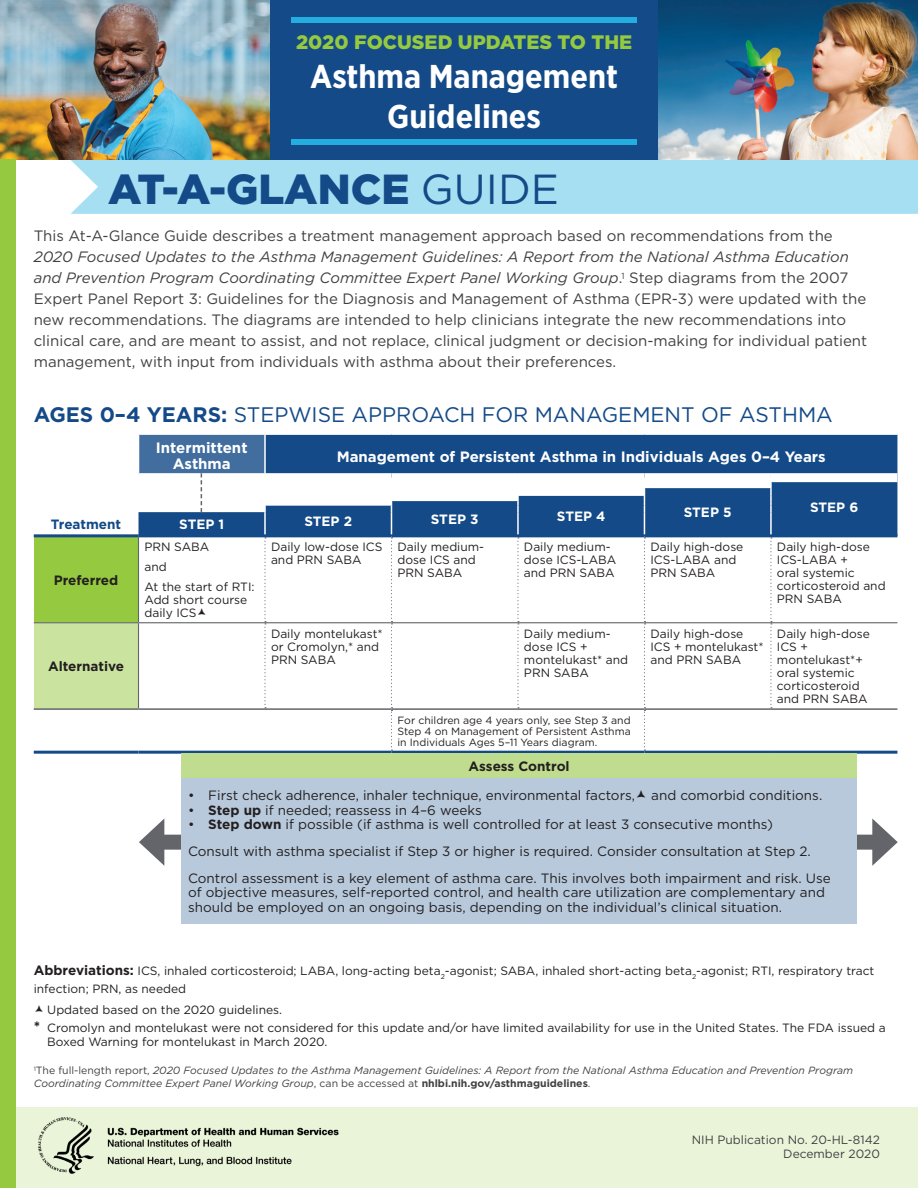
<style>
.page{position:relative;width:918px;height:1188px;background:#fff}
.page>*{position:absolute;margin:0;border:0;box-sizing:border-box;transform-origin:0 0}
.t1{font:900 42px "Gotham";color:#134a87}
.t2{font:700 33px/39.6px "Gotham Narrow";color:#fff;text-align:center}
.t3{font:21px "Gotham";color:#134a87}
.t4{font:900 19.5px "Gotham";color:#95c940}
.t5{font:15px/21px "Gotham";color:#414042}
.t6{font:700 15px/16.2px "Gotham";color:#fff;text-align:center}
.t7{font:700 15px "Gotham";color:#231f20}
.t8{font:13.5px/14.5px "Gotham";color:#231f20}
.t9{font:700 13.5px "Gotham";color:#231f20}
.t10{font:700 13.5px "Gotham";color:#fff}
.t11{font:700 13.5px "Gotham";color:#134a87}
.t12{font:12px/12.9px "Gotham";color:#231f20}
.t13{font:12px "Gotham";color:#414042}
.t14{font:italic 10.5px/12.6px "Gotham";color:#414042}
.t15{font:10.5px/11.4px "Gotham";color:#231f20;text-align:justify}
.s1{font-weight:400}
.s2{font-style:italic}
.s3{font-weight:700}
.s4{font-weight:700;font-size:13.5px}
.s5{font-style:normal}
.s6{font-weight:700;font-style:normal}
</style>
<div class="page">
<div style="left:70px;top:160px;width:848px;height:54px;background:#a7dff2"></div>
<div style="left:0;top:1107px;width:918px;height:81px;background:#eaf4d9"></div>
<div style="left:270px;top:0;width:388px;height:160px;background:#134a87"></div>
<img style="left:0;top:0;width:270px;height:160px">
<img style="left:658px;top:0;width:260px;height:160px">
<div style="left:291px;top:17px;width:346px;height:6px;background:#24aedf"></div>
<div style="left:291px;top:139px;width:346px;height:6px;background:#24aedf"></div>
<div style="left:0;top:160px;width:16px;height:1028px;background:#95c940"></div>
<div style="left:855px;top:835px;width:27px;height:15px;background:#63656a"></div>
<svg style="left:872px;top:818px;width:26px;height:48px"></svg>
<div style="left:154px;top:835px;width:27px;height:15px;background:#63656a"></div>
<svg style="left:139px;top:819px;width:25px;height:47px"></svg>
<svg style="left:139px;top:435px;width:758px;height:99px;background:#2c5d93"></svg>
<svg style="left:517px;top:537px;width:2px;height:171px"></svg>
<svg style="left:770px;top:537px;width:2px;height:171px"></svg>
<hr style="left:391px;top:622px;width:127px;height:1px;background:#63656a">
<hr style="left:518px;top:622px;width:126px;height:1px;background:#63656a">
<hr style="left:644px;top:622px;width:127px;height:1px;background:#63656a">
<hr style="left:771px;top:622px;width:126px;height:1px;background:#63656a">
<hr style="left:34px;top:751px;width:105px;height:3px;background:#134a87">
<hr style="left:139px;top:751px;width:126px;height:3px;background:#134a87">
<hr style="left:391px;top:534px;width:127px;height:3px;background:#134a87">
<hr style="left:518px;top:534px;width:126px;height:3px;background:#134a87">
<hr style="left:644px;top:534px;width:127px;height:3px;background:#134a87">
<hr style="left:265px;top:751px;width:126px;height:3px;background:#134a87">
<hr style="left:391px;top:751px;width:127px;height:3px;background:#134a87">
<hr style="left:518px;top:751px;width:126px;height:3px;background:#134a87">
<hr style="left:644px;top:751px;width:127px;height:3px;background:#134a87">
<hr style="left:771px;top:534px;width:126px;height:3px;background:#134a87">
<hr style="left:771px;top:751px;width:126px;height:3px;background:#134a87">
<hr style="left:264px;top:435px;width:2px;height:38px;background:#fff">
<svg style="left:770px;top:482px;width:2px;height:30px"></svg>
<hr style="left:770px;top:512px;width:2px;height:22px;background:#fff">
<svg style="left:644px;top:482px;width:1px;height:269px"></svg>
<svg style="left:517px;top:482px;width:2px;height:30px"></svg>
<hr style="left:517px;top:512px;width:2px;height:22px;background:#fff">
<div style="left:391px;top:473px;width:127px;height:9px;background:#fff"></div>
<div style="left:518px;top:473px;width:126px;height:9px;background:#fff"></div>
<div style="left:644px;top:473px;width:127px;height:9px;background:#fff"></div>
<div style="left:771px;top:473px;width:126px;height:9px;background:#fff"></div>
<hr style="left:391px;top:708px;width:127px;height:2px;background:#63656a">
<hr style="left:518px;top:708px;width:126px;height:2px;background:#63656a">
<hr style="left:644px;top:708px;width:127px;height:2px;background:#63656a">
<hr style="left:771px;top:708px;width:126px;height:2px;background:#63656a">
<div style="left:181px;top:754px;width:676px;height:24px;background:#c0dc8f"></div>
<div style="left:181px;top:778px;width:676px;height:145px;background:#b8c9db"></div>
<img style="left:38px;top:1117px;width:301px;height:57px">
<svg style="left:34px;top:473px;width:358px;height:279px"></svg>
<h1 class="t4" style="left:296px;top:29px;width:338px">2020 FOCUSED UPDATES TO THE</h1>
<h1 class="t2" style="left:310px;top:57px;width:309px">Asthma Management<br>Guidelines</h1>
<h1 class="t1" style="left:108px;top:160px;width:452px">AT-A-GLANCE <span class="s1">GUIDE</span></h1>
<p class="t5" style="left:34px;top:225px;width:835px">This At-A-Glance Guide describes a treatment management approach based on recommendations from the <span class="s2">2020 Focused Updates to the Asthma Management Guidelines: A Report from the National Asthma Education and Prevention Program Coordinating Committee Expert Panel Working Group</span>.<sup>1</sup> Step diagrams from the 2007<br>Expert Panel Report 3: Guidelines for the Diagnosis and Management of Asthma (EPR-3) were updated with the new recommendations. The diagrams are intended to help clinicians integrate the new recommendations into clinical care, and are meant to assist, and not replace, clinical judgment or decision-making for individual patient management, with input from individuals with asthma about their preferences.</p>
<h2 class="t3" style="left:34px;top:401px;width:801px"><span class="s3">AGES 0–4 YEARS:</span> STEPWISE APPROACH FOR MANAGEMENT OF ASTHMA</h2>
<p class="t6" style="left:156px;top:439px;width:93px">Intermittent<br>Asthma</p>
<p class="t6" style="left:337px;top:449px;width:491px">Management of Persistent Asthma in Individuals Ages 0–4 Years</p>
<p class="t10" style="left:810px;top:498px;width:50px">STEP 6</p>
<p class="t10" style="left:557px;top:508px;width:50px">STEP 4</p>
<p class="t10" style="left:684px;top:504px;width:49px">STEP 5</p>
<p class="t10" style="left:304px;top:512px;width:49px">STEP 2</p>
<p class="t10" style="left:431px;top:510px;width:49px">STEP 3</p>
<p class="t11" style="left:51px;top:516px;width:72px">Treatment</p>
<p class="t10" style="left:179px;top:516px;width:46px">STEP 1</p>
<p class="t9" style="left:54px;top:571px;width:66px">Preferred</p>
<p class="t9" style="left:48px;top:658px;width:78px">Alternative</p>
<p class="t12" style="left:145px;top:541px;width:66px">PRN SABA</p>
<p class="t12" style="left:145px;top:560px;width:24px">and</p>
<p class="t12" style="left:145px;top:580px;width:112px">At the start of RTI:<br>Add short course daily ICS</p>
<p class="t12" style="left:271px;top:541px;width:113px">Daily low-dose ICS and PRN SABA</p>
<p class="t12" style="left:397px;top:541px;width:88px">Daily medium&shy;dose ICS and<br>PRN SABA</p>
<p class="t12" style="left:524px;top:541px;width:94px">Daily medium&shy;dose ICS-LABA and PRN SABA</p>
<p class="t12" style="left:650px;top:541px;width:94px">Daily high-dose<br>ICS-LABA and<br>PRN SABA</p>
<p class="t12" style="left:777px;top:541px;width:110px">Daily high-dose<br>ICS-LABA +<br>oral systemic corticosteroid and<br>PRN SABA</p>
<p class="t12" style="left:271px;top:627px;width:113px">Daily montelukast* or Cromolyn,* and<br>PRN SABA</p>
<p class="t12" style="left:524px;top:627px;width:106px">Daily medium&shy;dose ICS + montelukast* and<br>PRN SABA</p>
<p class="t12" style="left:650px;top:627px;width:115px">Daily high-dose<br>ICS + montelukast* and PRN SABA</p>
<p class="t12" style="left:777px;top:627px;width:94px">Daily high-dose<br>ICS + montelukast*+ oral systemic corticosteroid and PRN SABA</p>
<p class="t15" style="left:397px;top:714px;width:235px">For children age 4 years only, see Step 3 and Step 4 on Management of Persistent Asthma in Individuals Ages 5–11 Years diagram.</p>
<h3 class="t9" style="left:469px;top:758px;width:103px">Assess Control</h3>
<p class="t8" style="left:188px;top:788px;width:636px">• First check adherence, inhaler technique, environmental factors, and comorbid conditions.</p>
<p class="t8" style="left:188px;top:803px;width:295px">• <span class="s3">Step up</span> if needed; reassess in 4–6 weeks</p>
<p class="t8" style="left:188px;top:817px;width:587px">• <span class="s3">Step down</span> if possible (if asthma is well controlled for at least 3 consecutive months)</p>
<p class="t8" style="left:188px;top:844px;width:624px">Consult with asthma specialist if Step 3 or higher is required. Consider consultation at Step 2.</p>
<p class="t8" style="left:188px;top:870px;width:644px">Control assessment is a key element of asthma care. This involves both impairment and risk. Use of objective measures, self-reported control, and health care utilization are complementary and should be employed on an ongoing basis, depending on the individual’s clinical situation.</p>
<p class="t12" style="left:34px;top:961px;width:842px;line-height:18px"><span class="s4">Abbreviations:</span> ICS, inhaled corticosteroid; LABA, long-acting beta<sub>2</sub>-agonist; SABA, inhaled short-acting beta<sub>2</sub>-agonist; RTI, respiratory tract infection; PRN, as needed</p>
<p class="t12" style="left:47px;top:1003px;width:236px">Updated based on the 2020 guidelines.</p>
<p class="t7" style="left:34px;top:1017px;width:8px">*</p>
<p class="t12" style="left:47px;top:1020px;width:840px;line-height:14.4px">Cromolyn and montelukast were not considered for this update and/or have limited availability for use in the United States. The FDA issued a<br>Boxed Warning for montelukast in March 2020.</p>
<p class="t14" style="left:34px;top:1064px;width:821px"><sup>1</sup><span class="s5">The full-length report,</span> 2020 Focused Updates to the Asthma Management Guidelines: A Report from the National Asthma Education and Prevention Program<br>Coordinating Committee Expert Panel Working Group<span class="s5">, can be accessed at</span> <span class="s6">nhlbi.nih.gov/asthmaguidelines</span><span class="s5">.</span></p>
<p class="t13" style="left:692px;top:1132px;width:190px">NIH Publication No. 20-HL-8142</p>
<p class="t13" style="left:783px;top:1146px;width:98px">December 2020</p>
</div>
